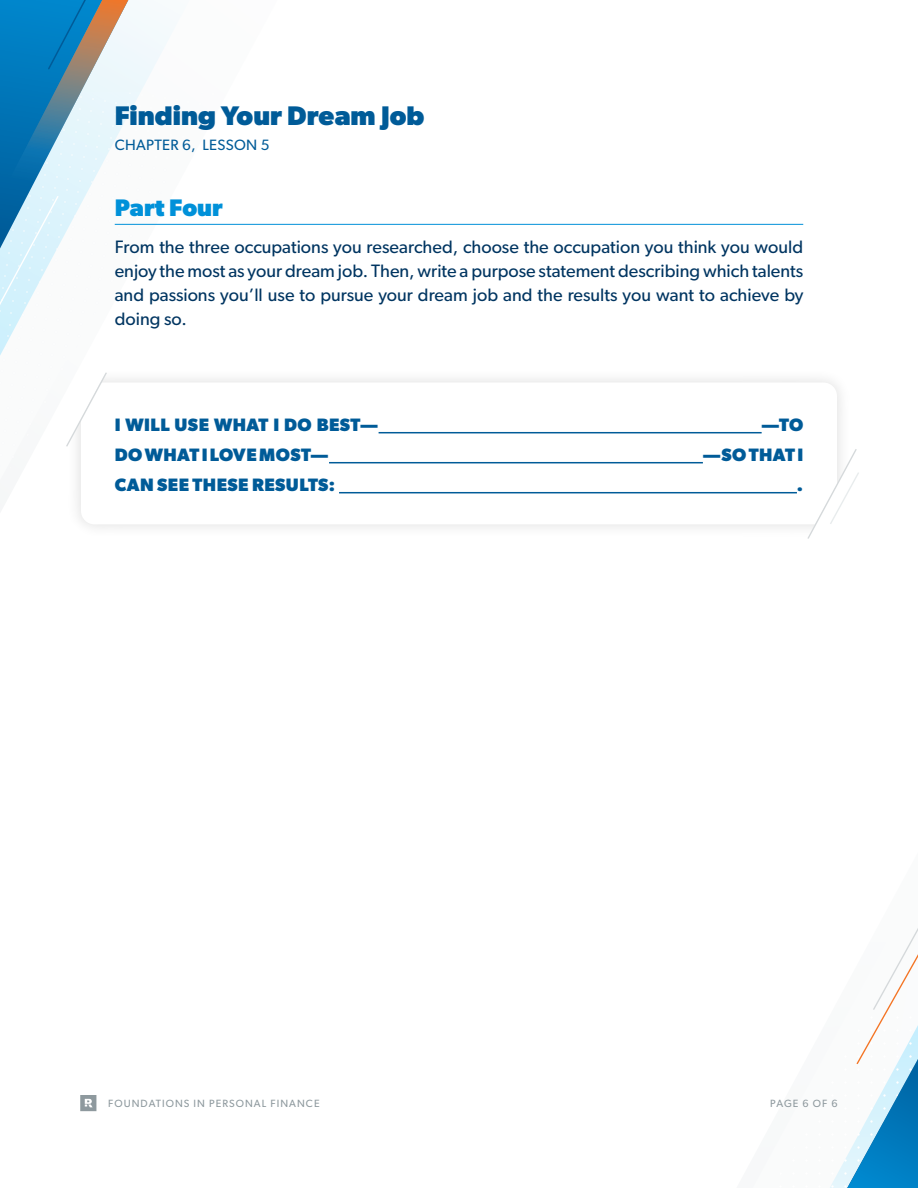
<style>
.page{position:relative;width:918px;height:1188px;background:#fff}
.page>*{position:absolute;margin:0;border:0;box-sizing:border-box;transform-origin:0 0}
.t1{font:700 27px "Gibson";color:#005b98}
.t2{font:700 24px "Gibson";color:#0091d9}
.t3{font:18px/24px "Gibson";color:#003561;text-align:justify}
.t4{font:700 18px "Gibson";letter-spacing:.025em;color:#005b98}
.t5{font:15px "Gibson";letter-spacing:.02em;color:#005b98}
.t6{font:10.5px "Gibson";letter-spacing:.1em;color:#8e999e}
</style>
<div class="page">
<svg style="left:152px;top:19px;width:21px;height:51px"></svg>
<svg style="left:830px;top:928px;width:88px;height:260px"></svg>
<hr style="left:115px;top:224px;width:688px;height:1px;background:#0091d9">
<div style="left:66px;top:367px;width:786px;height:172px;background:#fafafa"></div>
<div style="left:81px;top:383px;width:756px;height:141px;background:#fff;border-radius:14px"></div>
<hr style="left:379px;top:432px;width:383px;height:1px;background:#005b98">
<hr style="left:329px;top:462px;width:374px;height:1px;background:#005b98">
<hr style="left:339px;top:492px;width:458px;height:1px;background:#005b98">
<svg style="left:0;top:0;width:152px;height:511px"></svg>
<svg style="left:808px;top:447px;width:51px;height:92px"></svg>
<svg style="left:80px;top:1095px;width:16px;height:16px"></svg>
<h1 class="t1" style="left:115px;top:100px;width:311px">Finding Your Dream Job</h1>
<p class="t5" style="left:115px;top:136px;width:156px">CHAPTER 6, LESSON 5</p>
<h2 class="t2" style="left:115px;top:193px;width:110px">Part Four</h2>
<p class="t3" style="left:115px;top:235px;width:690px">From the three occupations you researched, choose the occupation you think you would enjoy the most as your dream job. Then, write a purpose statement describing which talents and passions you’ll use to pursue your dream job and the results you want to achieve by doing so.</p>
<p class="t4" style="left:115px;top:414px;width:265px">I WILL USE WHAT I DO BEST—</p>
<p class="t4" style="left:762px;top:414px;width:43px">—TO</p>
<p class="t4" style="left:115px;top:444px;width:215px">DO WHAT I LOVE MOST—</p>
<p class="t4" style="left:703px;top:444px;width:102px">—SO THAT I</p>
<p class="t4" style="left:115px;top:474px;width:222px">CAN SEE THESE RESULTS:</p>
<p class="t4" style="left:797px;top:474px;width:8px">.</p>
<p class="t6" style="left:108px;top:1097px;width:213px">FOUNDATIONS IN PERSONAL FINANCE</p>
<p class="t6" style="left:770px;top:1097px;width:69px">PAGE 6 OF 6</p>
</div>
